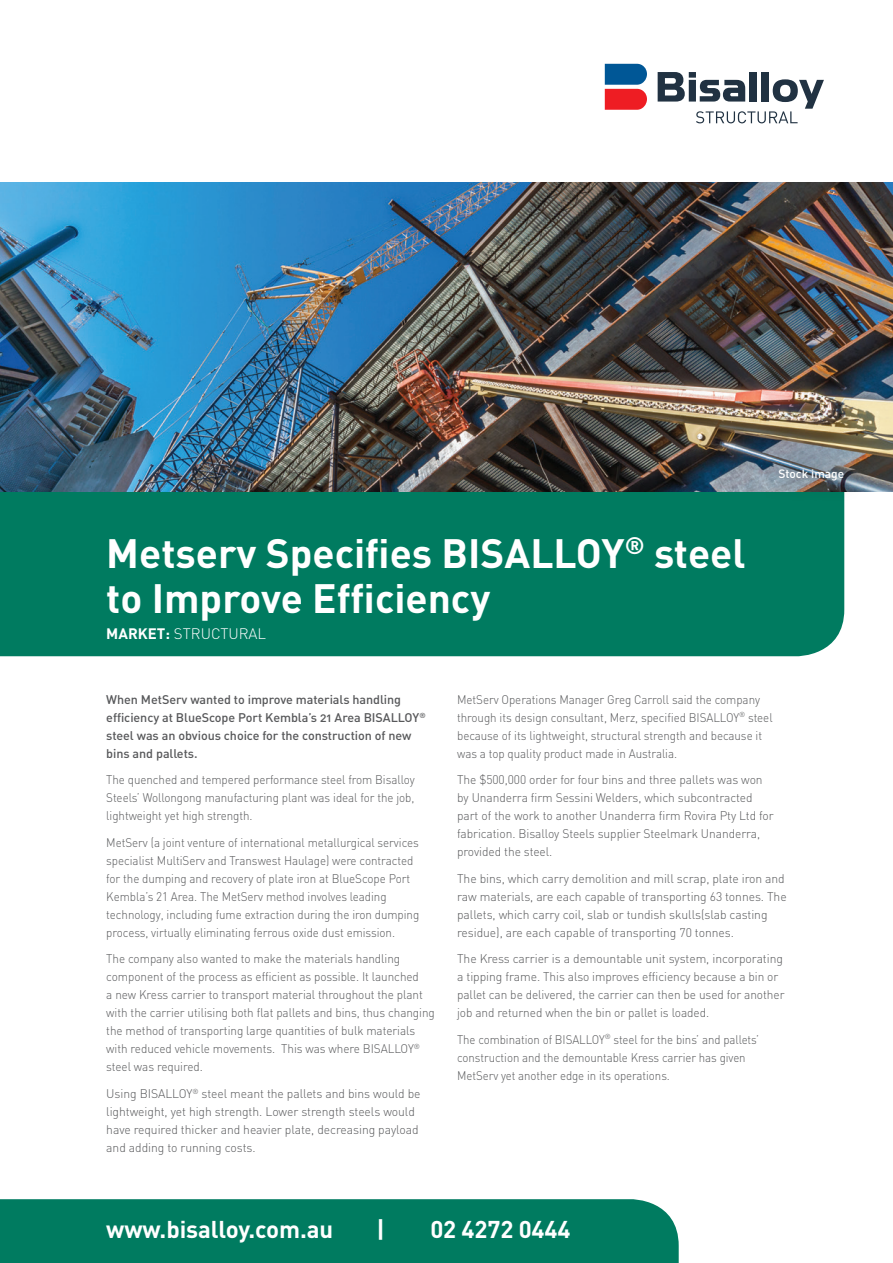
<style>
.page{position:relative;width:893px;height:1263px;background:#fff}
.page>*{position:absolute;margin:0;border:0;box-sizing:border-box;transform-origin:0 0}
.t1{font:700 40.5px/45px "DIN";color:#fff}
.t2{font:700 24px "DIN";letter-spacing:-.005em;color:#fff}
.t3{font:300 15px "DIN";color:#fff}
.Body_Text{font:300 12.45px/18px "DIN";letter-spacing:-.005em;color:#57585a}
.Body_Text-2{font:300 12.45px/18px "DIN";letter-spacing:-.005em;color:#57585a;scale:.93 1}
.Body_Text-3{font:300 12.45px/18px "DIN";letter-spacing:-.005em;color:#57585a;scale:.95 1}
.Feature_Body_Text{font:12.45px/18px "DIN Medium Alternate";letter-spacing:-.005em;color:#57585a}
.Body_Text-4{font:300 12.45px/18px "DIN";letter-spacing:-.005em;color:#57585a;scale:.92 1}
.Subheadings_White{font:500 12px "DIN";color:#fff}
.s1{font-weight:700}
</style>
<div class="page">
<div style="left:0;top:491px;width:844px;height:165px;background:#007b60"></div>
<div style="left:0;top:1199px;width:679px;height:64px;background:#007b60"></div>
<img style="left:0;top:182px;width:893px;height:309px">
<svg style="left:658px;top:72px;width:166px;height:51px"></svg>
<svg style="left:605px;top:64px;width:42px;height:46px;background:#8a5573"></svg>
<img style="left:758px;top:448px;width:107px;height:54px">
<p class="t1" style="left:106px;top:529px;width:641px">Metserv Specifies BISALLOY<sup>®</sup> steel to Improve Efficiency</p>
<p class="t3" style="left:106px;top:624px;width:161px"><span class="s1">MARKET:</span> STRUCTURAL</p>
<p class="Subheadings_White" style="left:778px;top:466px;width:67px">Stock image</p>
<p class="Feature_Body_Text" style="left:106px;top:690px;width:321px">When MetServ wanted to improve materials handling efficiency at BlueScope Port Kembla’s 21 Area BISALLOY<sup>® </sup>steel was an obvious choice for the construction of new bins and pallets.</p>
<p class="Body_Text-2" style="left:106px;top:771px;width:333px;text-align:justify">The quenched and tempered performance steel from Bisalloy Steels’ Wollongong manufacturing plant was ideal for the job, lightweight yet high strength.</p>
<p class="Body_Text-2" style="left:106px;top:833px;width:338px">MetServ (a joint venture of international metallurgical services specialist MultiServ and Transwest Haulage) were contracted for the dumping and recovery of plate iron at BlueScope Port Kembla’s 21 Area. The MetServ method involves leading technology, including fume extraction during the iron dumping process, virtually eliminating ferrous oxide dust emission.</p>
<p class="Body_Text-3" style="left:106px;top:950px;width:347px">The company also wanted to make the materials handling component of the process as efficient as possible. It launched<br>a new Kress carrier to transport material throughout the plant with the carrier utilising both flat pallets and bins, thus changing the method of transporting large quantities of bulk materials with reduced vehicle movements. This was where BISALLOY<sup>® </sup>steel was required.</p>
<p class="Body_Text" style="left:106px;top:1084px;width:316px">Using BISALLOY<sup>®</sup> steel meant the pallets and bins would be lightweight, yet high strength. Lower strength steels would have required thicker and heavier plate, decreasing payload and adding to running costs.</p>
<p class="Body_Text-2" style="left:457px;top:690px;width:341px">MetServ Operations Manager Greg Carroll said the company through its design consultant, Merz, specified BISALLOY<sup>®</sup> steel because of its lightweight, structural strength and because it was a top quality product made in Australia.</p>
<p class="Body_Text" style="left:457px;top:770px;width:318px">The $500,000 order for four bins and three pallets was won by Unanderra firm Sessini Welders, which subcontracted part of the work to another Unanderra firm Rovira Pty Ltd for fabrication. Bisalloy Steels supplier Steelmark Unanderra, provided the steel.</p>
<p class="Body_Text" style="left:457px;top:869px;width:331px">The bins, which carry demolition and mill scrap, plate iron and raw materials, are each capable of transporting 63 tonnes. The pallets, which carry coil, slab or tundish skulls(slab casting residue), are each capable of transporting 70 tonnes.</p>
<p class="Body_Text" style="left:457px;top:949px;width:329px">The Kress carrier is a demountable unit system, incorporating a tipping frame. This also improves efficiency because a bin or pallet can be delivered, the carrier can then be used for another job and returned when the bin or pallet is loaded.</p>
<p class="Body_Text-4" style="left:457px;top:1030px;width:330px">The combination of BISALLOY<sup>®</sup> steel for the bins’ and pallets’ construction and the demountable Kress carrier has given<br>MetServ yet another edge in its operations.</p>
<p class="t2" style="left:106px;top:1214px;width:228px">www.bisalloy.com.au</p>
<p class="t2" style="left:376px;top:1214px;width:10px">|</p>
<p class="t2" style="left:430px;top:1214px;width:142px">02 4272 0444</p>
</div>
